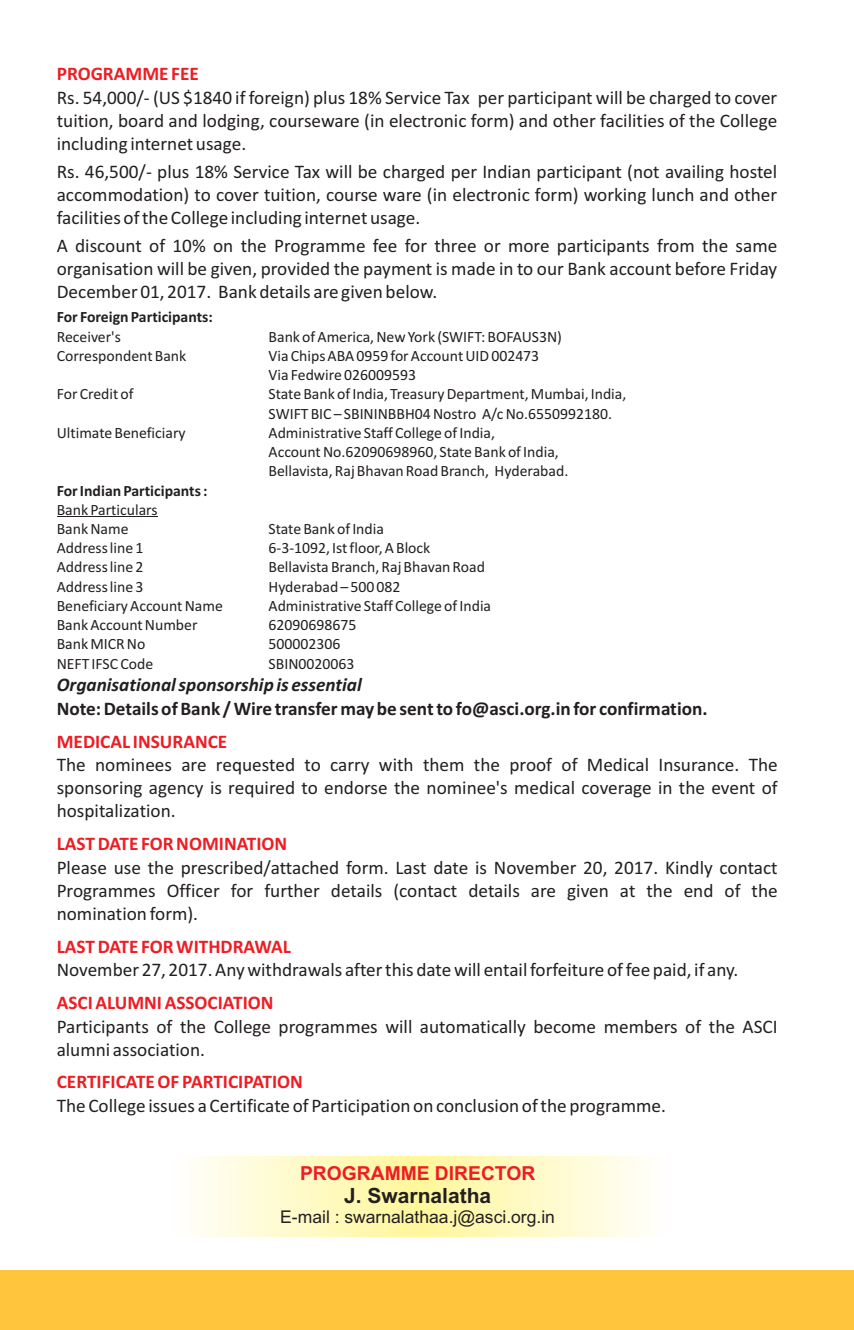
<style>
.page{position:relative;width:854px;height:1330px;background:#fff}
.page>*{position:absolute;margin:0;border:0;box-sizing:border-box;transform-origin:0 0}
.t1{font:700 21px "Arial";color:#231f20}
.t2{font:19.25px/23.1px "Calibri";color:#231f20;text-align:justify}
.t3{font:700 19.25px "Calibri";color:#ee1d23}
.t4{font:700 19.25px "Calibri";color:#231f20}
.t5{font:italic 700 19.25px "Calibri";color:#231f20}
.t6{font:700 19.25px "Arial";color:#ee1d23}
.t7{font:17.5px "Arial";color:#231f20}
.t8{font:15.75px/19.2px "Calibri";color:#231f20}
.t9{font:700 15.75px "Calibri";color:#231f20}
</style>
<div class="page">
<div style="left:0;top:1270px;width:853px;height:59px;background:#fec53d"></div>
<svg style="left:195px;top:1156px;width:449px;height:80px;background:#fffac6"></svg>
<hr style="left:57px;top:516px;width:101px;height:1px;background:#231f20">
<p class="t3" style="left:57px;top:66px;width:143px">PROGRAMME FEE</p>
<p class="t2" style="left:57px;top:87px;width:721px">Rs. 54,000/- (US $1840 if foreign) plus 18% Service Tax per participant will be charged to cover tuition, board and lodging, courseware (in electronic form) and other facilities of the College including internet usage.</p>
<p class="t2" style="left:57px;top:161px;width:721px">Rs. 46,500/- plus 18% Service Tax will be charged per Indian participant (not availing hostel accommodation) to cover tuition, course ware (in electronic form) working lunch and other facilities of the College including internet usage.</p>
<p class="t2" style="left:57px;top:236px;width:721px">A discount of 10% on the Programme fee for three or more participants from the same organisation will be given, provided the payment is made in to our Bank account before Friday December 01, 2017. Bank details are given below.</p>
<p class="t9" style="left:57px;top:310px;width:157px">For Foreign Participants:</p>
<p class="t8" style="left:57px;top:328px;width:66px">Receiver's</p>
<p class="t8" style="left:268px;top:328px;width:295px">Bank of America, New York (SWIFT: BOFAUS3N)</p>
<p class="t8" style="left:57px;top:347px;width:131px">Correspondent Bank</p>
<p class="t8" style="left:268px;top:347px;width:272px">Via Chips ABA 0959 for Account UID 002473<br>Via Fedwire 026009593</p>
<p class="t8" style="left:57px;top:386px;width:78px">For Credit of</p>
<p class="t8" style="left:268px;top:386px;width:359px">State Bank of India, Treasury Department, Mumbai, India,<br>SWIFT BIC – SBININBBH04 Nostro A/c No.6550992180.</p>
<p class="t8" style="left:57px;top:424px;width:130px">Ultimate Beneficiary</p>
<p class="t8" style="left:268px;top:424px;width:301px">Administrative Staff College of India,<br>Account No.62090698960, State Bank of India,<br>Bellavista, Raj Bhavan Road Branch, Hyderabad.</p>
<p class="t9" style="left:57px;top:484px;width:152px">For Indian Participants :</p>
<p class="t8" style="left:57px;top:501px;width:102px">Bank Particulars<br>Bank Name</p>
<p class="t8" style="left:268px;top:520px;width:117px">State Bank of India</p>
<p class="t8" style="left:57px;top:539px;width:88px">Address line 1</p>
<p class="t8" style="left:268px;top:539px;width:163px">6-3-1092, Ist floor, A Block</p>
<p class="t8" style="left:57px;top:559px;width:88px">Address line 2</p>
<p class="t8" style="left:268px;top:559px;width:218px">Bellavista Branch, Raj Bhavan Road</p>
<p class="t8" style="left:57px;top:578px;width:88px">Address line 3</p>
<p class="t8" style="left:268px;top:578px;width:133px">Hyderabad – 500 082</p>
<p class="t8" style="left:57px;top:597px;width:168px">Beneficiary Account Name</p>
<p class="t8" style="left:268px;top:597px;width:224px">Administrative Staff College of India</p>
<p class="t8" style="left:57px;top:616px;width:142px">Bank Account Number</p>
<p class="t8" style="left:268px;top:616px;width:89px">62090698675</p>
<p class="t8" style="left:57px;top:636px;width:90px">Bank MICR No</p>
<p class="t8" style="left:268px;top:636px;width:73px">500002306</p>
<p class="t8" style="left:57px;top:655px;width:98px">NEFT IFSC Code</p>
<p class="t8" style="left:268px;top:655px;width:87px">SBIN0020063</p>
<p class="t5" style="left:57px;top:676px;width:306px">Organisational sponsorship is essential</p>
<p class="t4" style="left:57px;top:700px;width:652px">Note: Details of Bank / Wire transfer may be sent to fo@asci.org.in for confirmation.</p>
<p class="t2" style="left:57px;top:754px;width:722px">The nominees are requested to carry with them the proof of Medical Insurance. The sponsoring agency is required to endorse the nominee's medical coverage in the event of hospitalization.</p>
<p class="t2" style="left:57px;top:857px;width:722px">Please use the prescribed/attached form. Last date is November 20, 2017. Kindly contact Programmes Officer for further details (contact details are given at the end of the nomination form).</p>
<p class="t2" style="left:57px;top:959px;width:683px">November 27, 2017. Any withdrawals after this date will entail forfeiture of fee paid, if any.</p>
<p class="t2" style="left:57px;top:1016px;width:722px">Participants of the College programmes will automatically become members of the ASCI alumni association.</p>
<p class="t3" style="left:57px;top:733px;width:172px">MEDICAL INSURANCE</p>
<p class="t3" style="left:57px;top:835px;width:232px">LAST DATE FOR NOMINATION</p>
<p class="t3" style="left:57px;top:938px;width:235px">LAST DATE FOR WITHDRAWAL</p>
<p class="t3" style="left:57px;top:994px;width:218px">ASCI ALUMNI ASSOCIATION</p>
<p class="t3" style="left:57px;top:1074px;width:247px">CERTIFICATE OF PARTICIPATION</p>
<p class="t2" style="left:57px;top:1095px;width:610px">The College issues a Certificate of Participation on conclusion of the programme.</p>
<p class="t6" style="left:300px;top:1165px;width:236px">PROGRAMME DIRECTOR</p>
<p class="t1" style="left:344px;top:1187px;width:149px">J. Swarnalatha</p>
<p class="t7" style="left:280px;top:1210px;width:276px">E-mail : swarnalathaa.j@asci.org.in</p>
</div>
